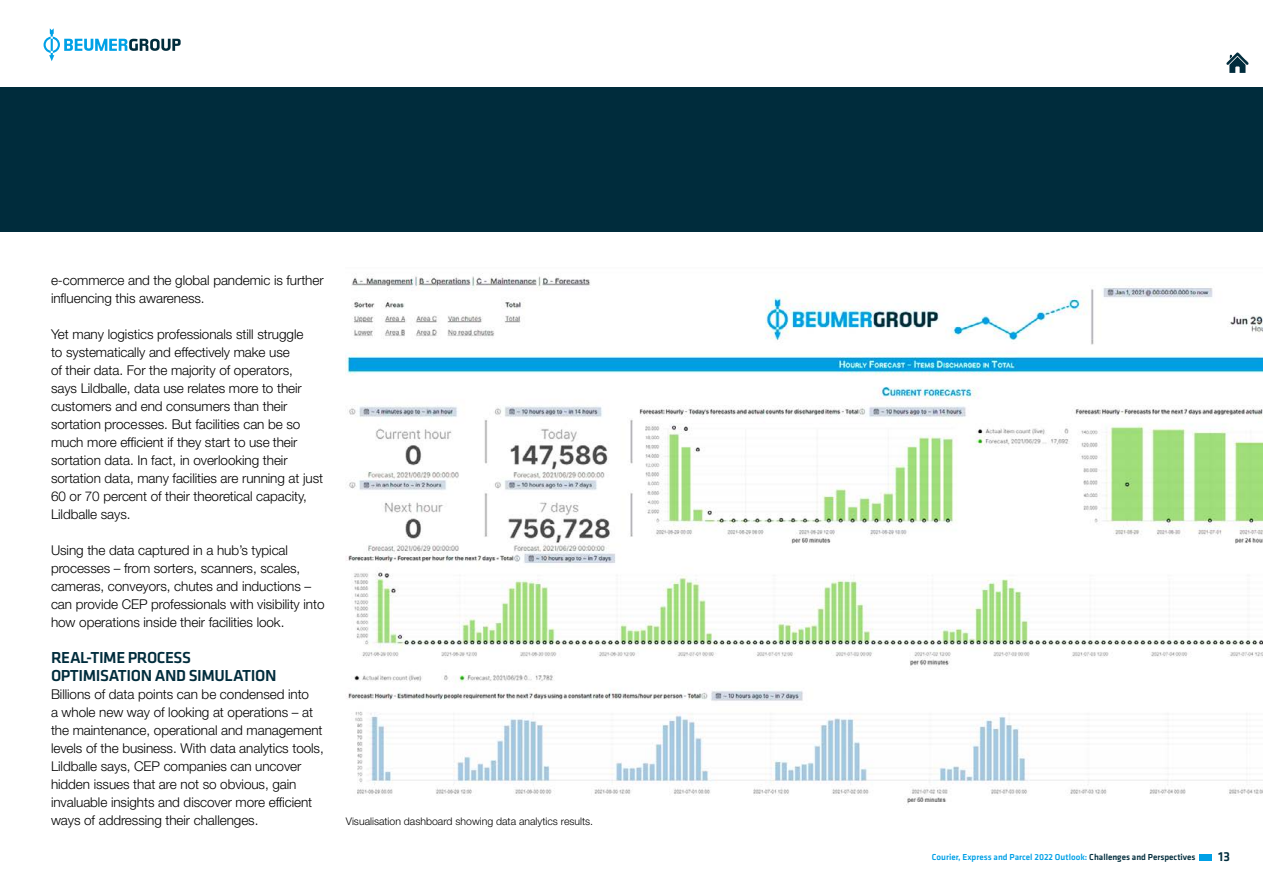
<style>
.page{position:relative;width:1263px;height:893px;background:#fff}
.page>*{position:absolute;margin:0;border:0;box-sizing:border-box;transform-origin:0 0}
.t1{font:500 16.5px/18px "Klavika";letter-spacing:-.025em;color:#002c3c}
.t2{font:300 13.5px/18px "Helvetica Neue LT Std";letter-spacing:-.005em;color:#000}
.t3{font:500 13.5px "Klavika";color:#002c3c}
.t4{font:300 10.5px "Helvetica Neue LT Std";color:#000}
.t5{font:500 9px "Klavika";color:#00a0e6}
.s1{color:#002c3c}
</style>
<div class="page">
<div style="left:1200px;top:854px;width:12px;height:7px;background:#00a0e6"></div>
<svg style="left:44px;top:28px;width:137px;height:33px"></svg>
<svg style="left:1226px;top:52px;width:23px;height:21px"></svg>
<img style="left:346px;top:273px;width:917px;height:531px">
<div style="left:0;top:87px;width:1263px;height:144px;background:#002c3c"></div>
<p class="t2" style="left:51px;top:271px;width:274px">e-commerce and the global pandemic is further influencing this awareness.</p>
<p class="t2" style="left:51px;top:325px;width:274px">Yet many logistics professionals still struggle<br>to systematically and effectively make use<br>of their data. For the majority of operators,<br>says Lildballe, data use relates more to their customers and end consumers than their sortation processes. But facilities can be so much more efficient if they start to use their sortation data. In fact, in overlooking their sortation data, many facilities are running at just 60 or 70 percent of their theoretical capacity, Lildballe says.</p>
<p class="t2" style="left:51px;top:541px;width:275px">Using the data captured in a hub’s typical processes – from sorters, scanners, scales, cameras, conveyors, chutes and inductions – can provide CEP professionals with visibility into how operations inside their facilities look.</p>
<p class="t1" style="left:51px;top:649px;width:227px">REAL-TIME PROCESS<br>OPTIMISATION AND SIMULATION</p>
<p class="t2" style="left:51px;top:685px;width:274px">Billions of data points can be condensed into<br>a whole new way of looking at operations – at the maintenance, operational and management levels of the business. With data analytics tools, Lildballe says, CEP companies can uncover hidden issues that are not so obvious, gain invaluable insights and discover more efficient ways of addressing their challenges.</p>
<p class="t4" style="left:346px;top:815px;width:249px">Visualisation dashboard showing data analytics results.</p>
<p class="t5" style="left:932px;top:852px;width:265px">Courier, Express and Parcel 2022 Outlook: <span class="s1">Challenges and Perspectives</span></p>
<p class="t3" style="left:1218px;top:849px;width:13px">13</p>
</div>
